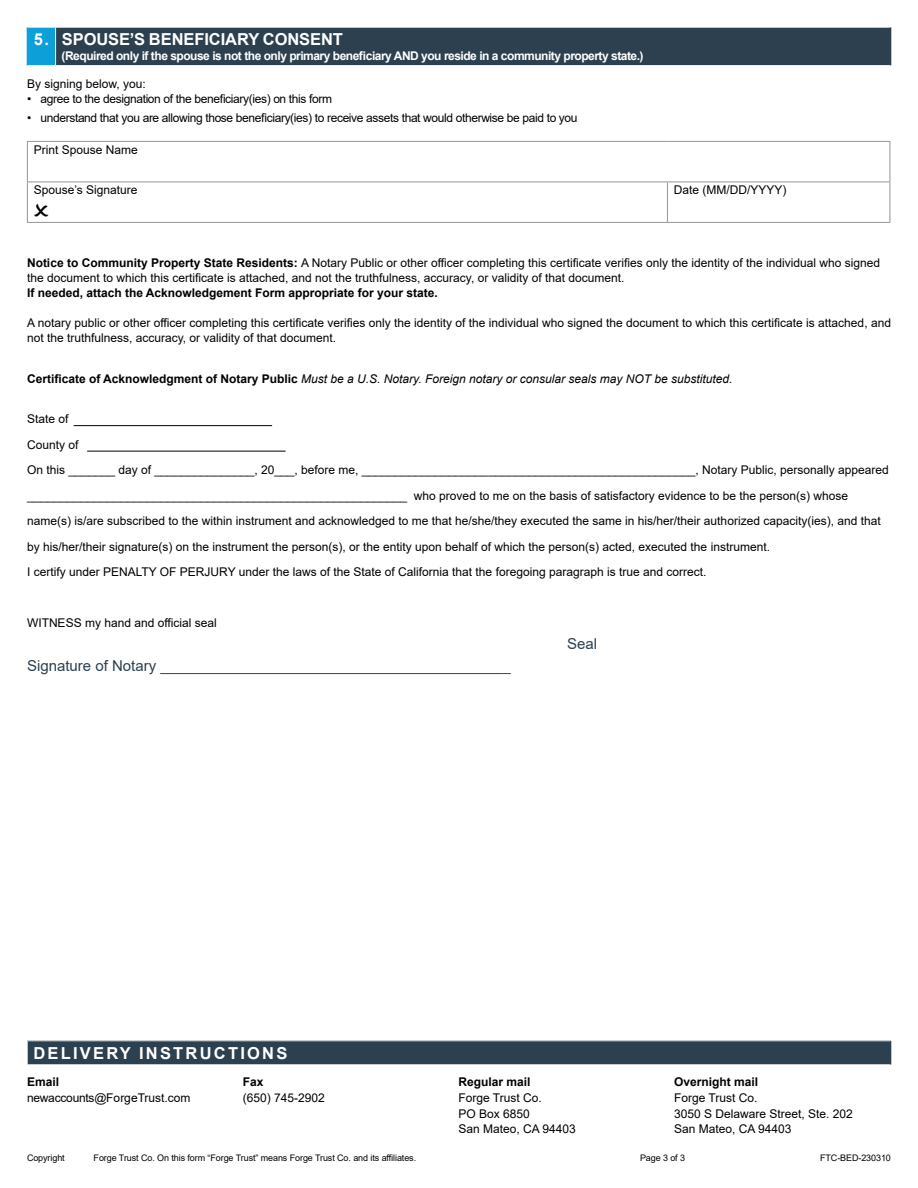
<style>
.page{position:relative;width:918px;height:1188px;background:#fff}
.page>*{position:absolute;margin:0;border:0;box-sizing:border-box;transform-origin:0 0}
.t1{font:700 16.5px "Arial";letter-spacing:-.005em;color:#fff}
.t2{font:700 16.5px "Arial";letter-spacing:.135em;color:#fff}
.t3{font:15px "Arial";color:#2c404f}
.t4{font:12px/25.5px "Arial";color:#000}
.t5{font:12px "Arial";letter-spacing:-.03em;color:#000}
.t6{font:italic 12px "Arial";color:#000}
.t7{font:700 12px "Arial";letter-spacing:-.04em;color:#fff}
.t8{font:700 12px "Arial";color:#000}
.t9{font:12px "Arial";letter-spacing:-.02em;color:#000}
.t10{font:9px "Arial";letter-spacing:-.01em;color:#000}
.s1{font-weight:700}
.s2{font-weight:700;font-style:normal}
</style>
<div class="page">
<div style="left:27px;top:27px;width:29px;height:39px;background:#0c9fd8"></div>
<div style="left:56px;top:27px;width:835px;height:39px;background:#2c404f"></div>
<svg style="left:28px;top:27px;width:27px;height:1px"></svg>
<hr style="left:56px;top:27px;width:835px;height:1px;background:#fff">
<hr style="left:55px;top:27px;width:1px;height:38px;background:#fff">
<svg style="left:27px;top:65px;width:29px;height:1px"></svg>
<hr style="left:56px;top:65px;width:835px;height:1px;background:#fff">
<hr style="left:891px;top:27px;width:1px;height:38px;background:#2c404f">
<svg style="left:28px;top:142px;width:862px;height:80px"></svg>
<hr style="left:27px;top:141px;width:640px;height:1px;background:#939598">
<hr style="left:27px;top:142px;width:1px;height:40px;background:#939598">
<hr style="left:667px;top:141px;width:223px;height:1px;background:#939598">
<hr style="left:890px;top:142px;width:1px;height:40px;background:#939598">
<hr style="left:27px;top:182px;width:640px;height:1px;background:#939598">
<hr style="left:27px;top:182px;width:1px;height:40px;background:#939598">
<hr style="left:667px;top:182px;width:223px;height:1px;background:#939598">
<hr style="left:667px;top:182px;width:1px;height:40px;background:#939598">
<hr style="left:890px;top:182px;width:1px;height:40px;background:#939598">
<hr style="left:27px;top:222px;width:640px;height:1px;background:#939598">
<hr style="left:667px;top:222px;width:223px;height:1px;background:#939598">
<div style="left:27px;top:1041px;width:864px;height:24px;background:#2c404f"></div>
<hr style="left:27px;top:1041px;width:864px;height:1px;background:#fff">
<svg style="left:27px;top:1041px;width:1px;height:24px"></svg>
<svg style="left:891px;top:1041px;width:1px;height:24px"></svg>
<hr style="left:74px;top:425px;width:198px;height:1px;background:#000">
<hr style="left:87px;top:451px;width:199px;height:1px;background:#000">
<svg style="left:34px;top:204px;width:15px;height:13px"></svg>
<h1 class="t1" style="left:34px;top:28px;width:311px">5. SPOUSE’S BENEFICIARY CONSENT</h1>
<p class="t7" style="left:62px;top:47px;width:584px">(Required only if the spouse is not the only primary beneficiary AND you reside in a community property state.)</p>
<p class="t4" style="left:27px;top:71px;width:120px">By signing below, you:</p>
<p class="t5" style="left:27px;top:91px;width:307px">• agree to the designation of the beneficiary(ies) on this form</p>
<p class="t5" style="left:27px;top:109px;width:552px">• understand that you are allowing those beneficiary(ies) to receive assets that would otherwise be paid to you</p>
<p class="t4" style="left:34px;top:137px;width:106px">Print Spouse Name</p>
<p class="t4" style="left:34px;top:177px;width:105px">Spouse’s Signature</p>
<p class="t4" style="left:674px;top:177px;width:114px">Date (MM/DD/YYYY)</p>
<p class="t4" style="left:27px;top:255px;width:855px;line-height:15px"><span class="s1">Notice to Community Property State Residents:</span> A Notary Public or other officer completing this certificate verifies only the identity of the individual who signed the document to which this certificate is attached, and not the truthfulness, accuracy, or validity of that document.</p>
<p class="t8" style="left:27px;top:284px;width:412px">If needed, attach the Acknowledgement Form appropriate for your state.</p>
<p class="t4" style="left:27px;top:315px;width:866px;line-height:15px">A notary public or other officer completing this certificate verifies only the identity of the individual who signed the document to which this certificate is attached, and not the truthfulness, accuracy, or validity of that document.</p>
<p class="t6" style="left:27px;top:371px;width:707px"><span class="s2">Certificate of Acknowledgment of Notary Public</span> Must be a U.S. Notary. Foreign notary or consular seals may NOT be substituted.</p>
<p class="t4" style="left:27px;top:406px;width:863px">State of<br>County of<br>On this _______ day of _______________, 20___, before me, __________________________________________________, Notary Public, personally appeared _________________________________________________________ who proved to me on the basis of satisfactory evidence to be the person(s) whose name(s) is/are subscribed to the within instrument and acknowledged to me that he/she/they executed the same in his/her/their authorized capacity(ies), and that by his/her/their signature(s) on the instrument the person(s), or the entity upon behalf of which the person(s) acted, executed the instrument.<br>I certify under PENALTY OF PERJURY under the laws of the State of California that the foregoing paragraph is true and correct.</p>
<p class="t4" style="left:27px;top:610px;width:191px">WITNESS my hand and official seal</p>
<p class="t3" style="left:567px;top:633px;width:32px">Seal</p>
<p class="t3" style="left:27px;top:655px;width:485px">Signature of Notary __________________________________________</p>
<h1 class="t2" style="left:33px;top:1041px;width:255px">DELIVERY INSTRUCTIONS</h1>
<p class="t8" style="left:27px;top:1074px;width:34px">Email</p>
<p class="t9" style="left:27px;top:1090px;width:165px">newaccounts@ForgeTrust.com</p>
<p class="t8" style="left:243px;top:1074px;width:22px">Fax</p>
<p class="t4" style="left:243px;top:1085px;width:84px">(650) 745-2902</p>
<p class="t8" style="left:458px;top:1074px;width:74px">Regular mail</p>
<p class="t4" style="left:458px;top:1090px;width:119px;line-height:15.6px">Forge Trust Co.<br>PO Box 6850<br>San Mateo, CA 94403</p>
<p class="t8" style="left:674px;top:1074px;width:86px">Overnight mail</p>
<p class="t4" style="left:674px;top:1090px;width:180px;line-height:15.6px">Forge Trust Co.<br>3050 S Delaware Street, Ste. 202<br>San Mateo, CA 94403</p>
<p class="t10" style="left:27px;top:1152px;width:39px">Copyright</p>
<p class="t10" style="left:94px;top:1152px;width:324px">Forge Trust Co. On this form “Forge Trust” means Forge Trust Co. and its affiliates.</p>
<p class="t10" style="left:640px;top:1152px;width:47px">Page 3 of 3</p>
<p class="t10" style="left:820px;top:1152px;width:72px">FTC-BED-230310</p>
</div>
